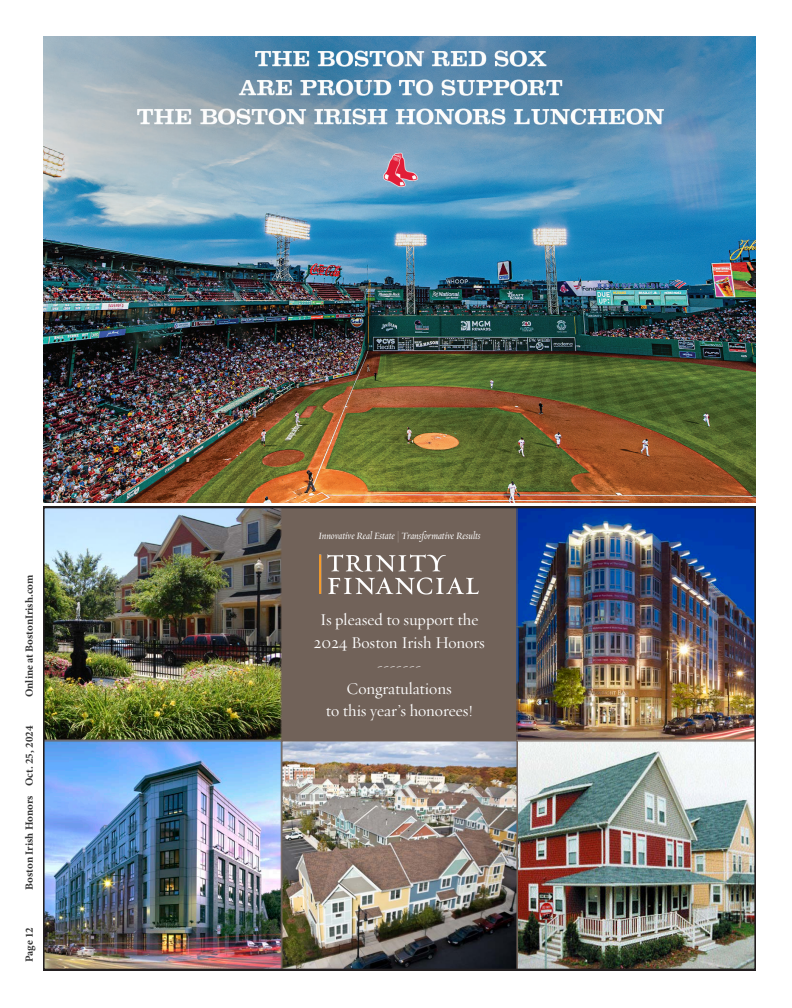
<style>
.page{position:relative;width:792px;height:1008px;background:#fff}
.page>*{position:absolute;margin:0;border:0;box-sizing:border-box;transform-origin:0 0}
.t1{font:16.8px/22.8px "Requiem Display";color:#fff;text-align:center}
.t2{font:700 11px "Minion Pro";color:#343434}
.t3{font:italic 10.9px "Requiem Display";color:#fff}
</style>
<div class="page">
<img style="left:43px;top:507px;width:713px;height:463px">
<img style="left:43px;top:36px;width:713px;height:467px">
<p class="t2" style="left:22px;top:697px;width:124px;rotate:-90deg">Online at BostonIrish.com</p>
<p class="t2" style="left:22px;top:890px;width:165px;rotate:-90deg">Boston Irish Honors Oct. 25, 2024</p>
<p class="t2" style="left:22px;top:962px;width:37px;rotate:-90deg">Page 12</p>
<p class="t3" style="left:318px;top:529px;width:164px">Innovative Real Estate | Transformative Results</p>
<p class="t1" style="left:313px;top:608px;width:173px">Is pleased to support the<br>2024 Boston Irish Honors -------<br>Congratulations<br>to this year’s honorees!</p>
</div>
